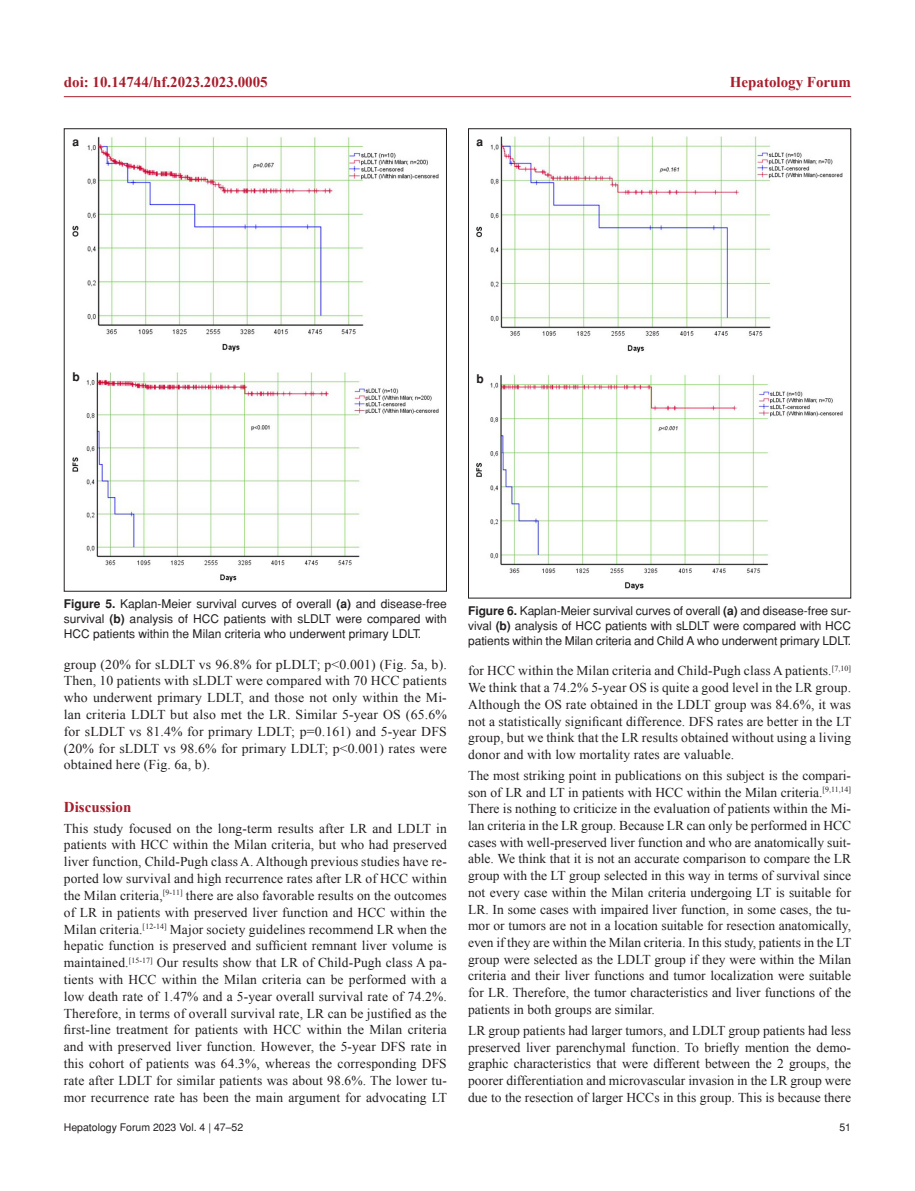
<style>
.page{position:relative;width:915px;height:1191px;background:#fff}
.page>*{position:absolute;margin:0;border:0;box-sizing:border-box;transform-origin:0 0}
.ARA_BASLIK{font:700 15px "Times New Roman";color:#a81d2c}
.ANA_METIN{font:13.5px/16.6px "Times New Roman";letter-spacing:.01em;color:#231f20;text-align:justify}
.t1{font:12px/15px "Helvetica Normal Tr";letter-spacing:-.005em;color:#231f20;text-align:justify}
.t2{font:700 12px "Helvetica Tr";color:#231f20}
.t3{font:10.5px "Helvetica Normal Tr";color:#231f20}
.s1{font-family:"Helvetica Tr";font-weight:700}
</style>
<div class="page">
<hr style="left:64px;top:96px;width:786px;height:1px;background:#a81d2c">
<img style="left:72px;top:137px;width:366px;height:214px">
<img style="left:72px;top:372px;width:366px;height:210px">
<img style="left:476px;top:137px;width:366px;height:215px">
<img style="left:476px;top:374px;width:366px;height:216px">
<p class="ARA_BASLIK" style="left:64px;top:71px;width:205px">doi: 10.14744/hf.2023.2023.0005</p>
<p class="ARA_BASLIK" style="left:729px;top:71px;width:123px">Hepatology Forum</p>
<p class="t2" style="left:72px;top:134px;width:8px">a</p>
<p class="t2" style="left:476px;top:134px;width:8px">a</p>
<p class="t2" style="left:72px;top:369px;width:9px">b</p>
<p class="t2" style="left:476px;top:371px;width:9px">b</p>
<p class="t1" style="left:64px;top:596px;width:384px"><span class="s1">Figure 5.</span> Kaplan-Meier survival curves of overall <span class="s1">(a)</span> and disease-free survival <span class="s1">(b)</span> analysis of HCC patients with sLDLT were compared with HCC patients within the Milan criteria who underwent primary LDLT.</p>
<p class="ANA_METIN" style="left:64px;top:655px;width:384px">group (20% for sLDLT vs 96.8% for pLDLT; p&lt;0.001) (Fig. 5a, b).<br>Then, 10 patients with sLDLT were compared with 70 HCC patients who underwent primary LDLT, and those not only within the Mi&shy;lan criteria LDLT but also met the LR. Similar 5-year OS (65.6% for sLDLT vs 81.4% for primary LDLT; p=0.161) and 5-year DFS (20% for sLDLT vs 98.6% for primary LDLT; p&lt;0.001) rates were obtained here (Fig. 6a, b).</p>
<p class="ARA_BASLIK" style="left:64px;top:796px;width:69px">Discussion</p>
<p class="ANA_METIN" style="left:64px;top:819px;width:384px">This study focused on the long-term results after LR and LDLT in patients with HCC within the Milan criteria, but who had preserved liver function, Child-Pugh class A. Although previous studies have re&shy;ported low survival and high recurrence rates after LR of HCC within the Milan criteria,<sup>[9-11]</sup> there are also favorable results on the outcomes of LR in patients with preserved liver function and HCC within the Milan criteria.<sup>[12-14]</sup> Major society guidelines recommend LR when the hepatic function is preserved and sufficient remnant liver volume is maintained.<sup>[15-17]</sup> Our results show that LR of Child-Pugh class A pa&shy;tients with HCC within the Milan criteria can be performed with a low death rate of 1.47% and a 5-year overall survival rate of 74.2%.<br>Therefore, in terms of overall survival rate, LR can be justified as the first-line treatment for patients with HCC within the Milan criteria and with preserved liver function. However, the 5-year DFS rate in this cohort of patients was 64.3%, whereas the corresponding DFS rate after LDLT for similar patients was about 98.6%. The lower tu&shy;mor recurrence rate has been the main argument for advocating LT</p>
<p class="t1" style="left:468px;top:603px;width:384px"><span class="s1">Figure 6.</span> Kaplan-Meier survival curves of overall <span class="s1">(a)</span> and disease-free sur&shy;vival <span class="s1">(b)</span> analysis of HCC patients with sLDLT were compared with HCC patients within the Milan criteria and Child A who underwent primary LDLT.</p>
<p class="ANA_METIN" style="left:468px;top:662px;width:384px">for HCC within the Milan criteria and Child-Pugh class A patients.<sup>[7,10] </sup>We think that a 74.2% 5-year OS is quite a good level in the LR group.<br>Although the OS rate obtained in the LDLT group was 84.6%, it was not a statistically significant difference. DFS rates are better in the LT group, but we think that the LR results obtained without using a living donor and with low mortality rates are valuable.</p>
<p class="ANA_METIN" style="left:468px;top:767px;width:384px">The most striking point in publications on this subject is the compari&shy;son of LR and LT in patients with HCC within the Milan criteria.<sup>[9,11,14] </sup>There is nothing to criticize in the evaluation of patients within the Mi&shy;lan criteria in the LR group. Because LR can only be performed in HCC cases with well-preserved liver function and who are anatomically suit&shy;able. We think that it is not an accurate comparison to compare the LR group with the LT group selected in this way in terms of survival since not every case within the Milan criteria undergoing LT is suitable for LR. In some cases with impaired liver function, in some cases, the tu&shy;mor or tumors are not in a location suitable for resection anatomically, even if they are within the Milan criteria. In this study, patients in the LT group were selected as the LDLT group if they were within the Milan criteria and their liver functions and tumor localization were suitable for LR. Therefore, the tumor characteristics and liver functions of the patients in both groups are similar.</p>
<p class="ANA_METIN" style="left:468px;top:1021px;width:384px">LR group patients had larger tumors, and LDLT group patients had less preserved liver parenchymal function. To briefly mention the demo&shy;graphic characteristics that were different between the 2 groups, the poorer differentiation and microvascular invasion in the LR group were due to the resection of larger HCCs in this group. This is because there</p>
<p class="t3" style="left:64px;top:1120px;width:181px">Hepatology Forum 2023 Vol. 4 | 47–52</p>
<p class="t3" style="left:839px;top:1120px;width:13px">51</p>
</div>
